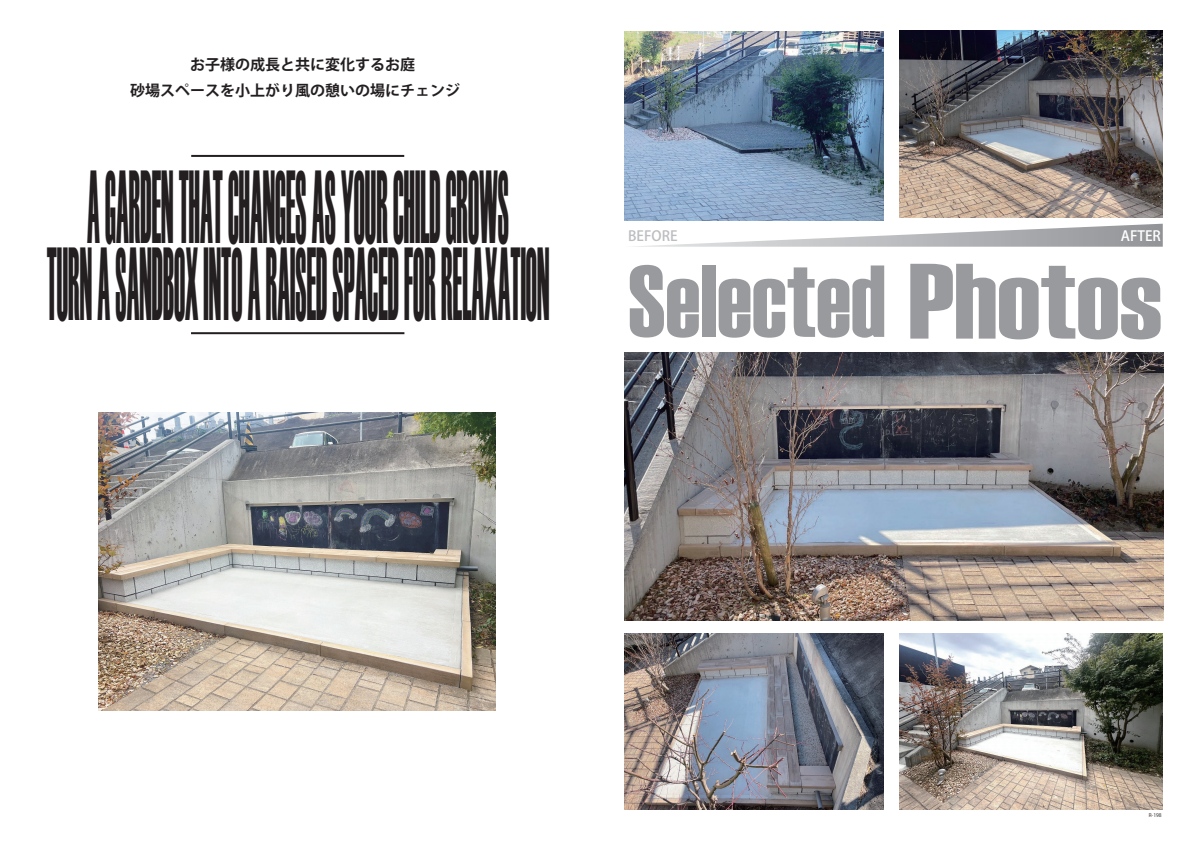
<style>
.page{position:relative;width:1191px;height:842px;background:#fff}
.page>*{position:absolute;margin:0;border:0;box-sizing:border-box;transform-origin:0 0}
.t1{font:103.2px/77.2px "Haettenschweiler";color:#231f20;text-align:center;scale:.28 1}
.t2{font:102px "Haettenschweiler";color:#999a9d;scale:.96 1}
.t3{font:15px/26.2px "Koz Go Pr 6 N Bold 90 msp RKSJ H";color:#231f20;text-align:center}
.t4{font:14px "Koz Go Pr 6 N Medium 90 msp RKSJ H";color:#bcbdc0}
.t5{font:14px "Koz Go Pr 6 N Medium 90 msp RKSJ H";color:#fff}
.t6{font:5px "Koz Go Pr 6 N Regular 90 msp RKSJ H";color:#231f20}
.s1{font-size:106.8px}
</style>
<div class="page">
<img style="left:99px;top:412px;width:396px;height:299px">
<hr style="left:191px;top:155px;width:213px;height:2px;background:#231f20">
<hr style="left:191px;top:332px;width:213px;height:2px;background:#231f20">
<img style="left:624px;top:31px;width:259px;height:189px">
<img style="left:899px;top:31px;width:263px;height:186px">
<svg style="left:634px;top:224px;width:528px;height:23px"></svg>
<img style="left:624px;top:633px;width:259px;height:177px">
<img style="left:624px;top:352px;width:539px;height:268px">
<img style="left:899px;top:633px;width:263px;height:177px">
<p class="t3" style="left:130px;top:53px;width:347px">お子様の成長と共に変化するお庭<br>砂場スペースを小上がり風の憩いの場にチェンジ　</p>
<p class="t1" style="left:47px;top:165px;width:1797px">A GARDEN THAT CHANGES AS YOUR CHILD GROWS<br>TURN A SANDBOX INTO A RAISED SPACED FOR RELAXATION</p>
<p class="t4" style="left:628px;top:231px;width:51px">BEFORE</p>
<p class="t5" style="left:1120px;top:231px;width:42px">AFTER</p>
<p class="t2" style="left:628px;top:247px;width:558px">Selected <span class="s1">Photos</span></p>
<p class="t6" style="left:1148px;top:814px;width:19px">R-198　</p>
</div>
